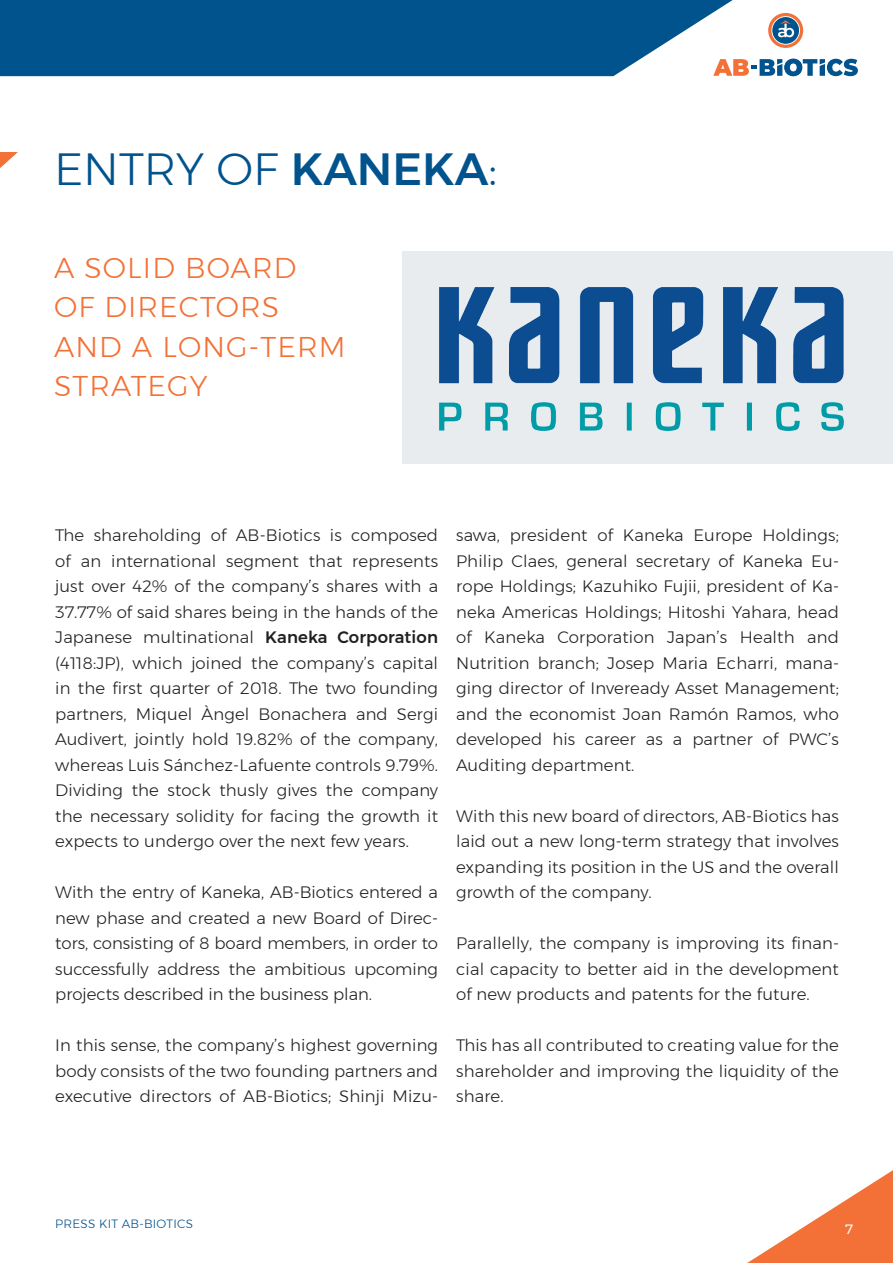
<style>
.page{position:relative;width:893px;height:1263px;background:#fff}
.page>*{position:absolute;margin:0;border:0;box-sizing:border-box;transform-origin:0 0}
.t1{font:300 45px "Montserrat";color:#01538e}
.t2{font:300 28.5px/39px "Montserrat";letter-spacing:.04em;color:#f37136}
.t3{font:300 16.5px/25.5px "Montserrat";letter-spacing:.01em;color:#231f20;text-align:justify}
.t4{font:13.5px "Montserrat";color:#fff}
.t5{font:300 12px "Montserrat";letter-spacing:.02em;color:#01538e}
.s1{font-weight:500}
</style>
<div class="page">
<svg style="left:0;top:0;width:733px;height:76px;background:#146096"></svg>
<svg style="left:747px;top:1170px;width:146px;height:93px"></svg>
<svg style="left:713px;top:59px;width:145px;height:17px"></svg>
<svg style="left:768px;top:13px;width:35px;height:35px"></svg>
<svg style="left:771px;top:16px;width:29px;height:29px"></svg>
<div style="left:402px;top:251px;width:491px;height:213px;background:#e8ecef"></div>
<img style="left:439px;top:287px;width:404px;height:143px">
<svg style="left:0;top:152px;width:18px;height:16px"></svg>
<p class="t1" style="left:54px;top:135px;width:445px">ENTRY OF <span class="s1">KANEKA</span>:</p>
<p class="t2" style="left:54px;top:248px;width:293px">A SOLID BOARD<br>OF DIRECTORS<br>AND A LONG-TERM<br>STRATEGY</p>
<p class="t3" style="left:55px;top:522px;width:384px">The shareholding of AB-Biotics is composed of an international segment that represents just over 42% of the company’s shares with a 37.77% of said shares being in the hands of the Japanese multinational <span class="s1">Kaneka Corporation </span>(4118:JP), which joined the company’s capital in the first quarter of 2018. The two founding partners, Miquel Àngel Bonachera and Sergi Audivert, jointly hold 19.82% of the company, whereas Luis Sánchez-Lafuente controls 9.79%.<br>Dividing the stock thusly gives the company the necessary solidity for facing the growth it expects to undergo over the next few years.</p>
<p class="t3" style="left:55px;top:879px;width:384px">With the entry of Kaneka, AB-Biotics entered a new phase and created a new Board of Direc&shy;tors, consisting of 8 board members, in order to successfully address the ambitious upcoming projects described in the business plan.</p>
<p class="t3" style="left:55px;top:1032px;width:384px">In this sense, the company’s highest governing body consists of the two founding partners and executive directors of AB-Biotics; Shinji Mizu-</p>
<p class="t3" style="left:456px;top:522px;width:384px">sawa, president of Kaneka Europe Holdings; Philip Claes, general secretary of Kaneka Eu&shy;rope Holdings; Kazuhiko Fujii, president of Ka&shy;neka Americas Holdings; Hitoshi Yahara, head of Kaneka Corporation Japan’s Health and Nutrition branch; Josep Maria Echarri, mana&shy;ging director of Inveready Asset Management; and the economist Joan Ramón Ramos, who developed his career as a partner of PWC’s Auditing department.</p>
<p class="t3" style="left:456px;top:803px;width:384px">With this new board of directors, AB-Biotics has laid out a new long-term strategy that involves expanding its position in the US and the overall growth of the company.</p>
<p class="t3" style="left:456px;top:930px;width:384px">Parallelly, the company is improving its finan&shy;cial capacity to better aid in the development of new products and patents for the future.</p>
<p class="t3" style="left:456px;top:1032px;width:384px">This has all contributed to creating value for the shareholder and improving the liquidity of the share.</p>
<p class="t5" style="left:55px;top:1215px;width:139px">PRESS KIT AB-BIOTICS</p>
<p class="t4" style="left:845px;top:1218px;width:9px">7</p>
</div>
